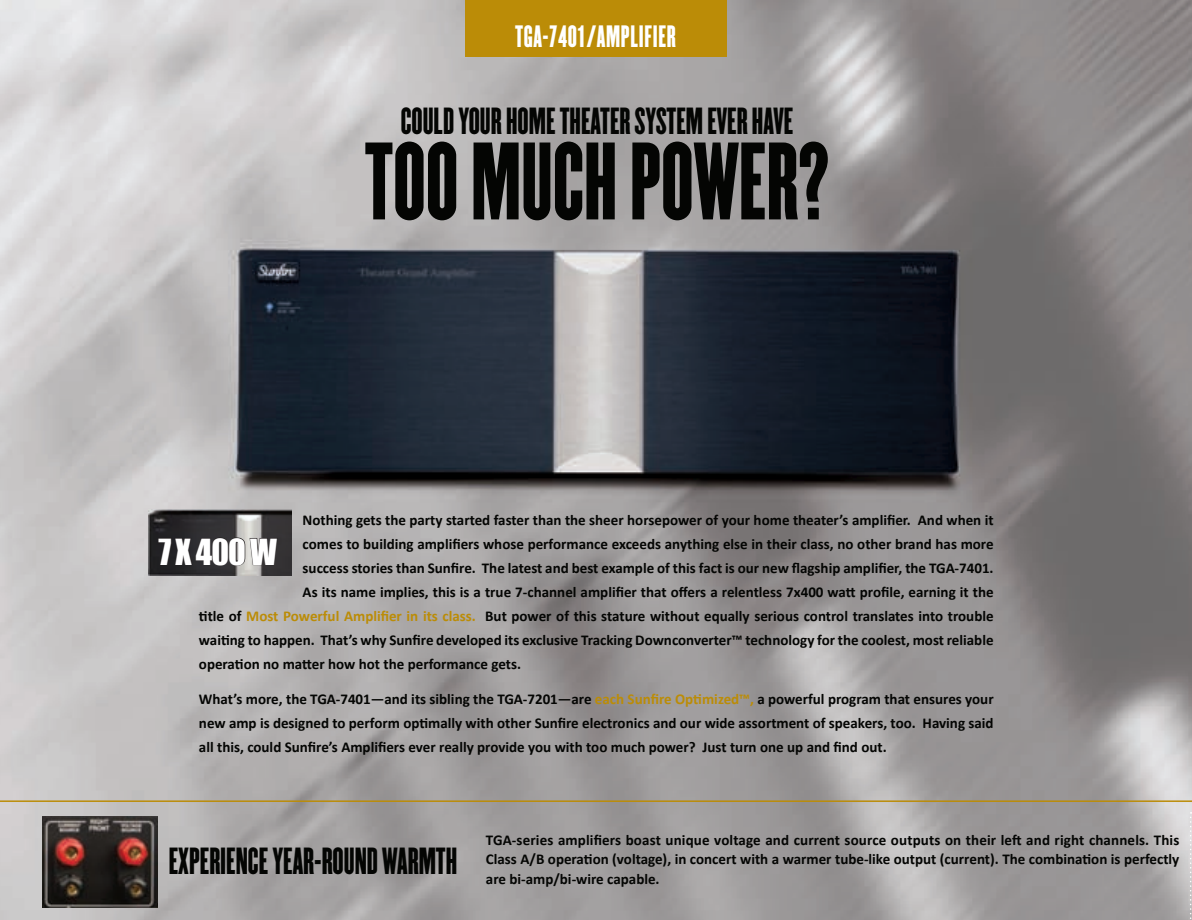
<style>
.page{position:relative;width:1192px;height:920px;background:#fff}
.page>*{position:absolute;margin:0;border:0;box-sizing:border-box;transform-origin:0 0}
.t1{font:96px "Champion HTF Featherweight";color:#040503}
.t2{font:33px "Champion HTF Featherweight";color:#040503}
.t3{font:33px "Impact";color:#fff}
.t4{font:27px "Champion HTF Featherweight";letter-spacing:.025em;color:#fff}
.t5{font:700 15px/24px "Calibri";color:#040503;text-align:justify}
.s1{color:#bb8c07}
</style>
<div class="page">
<img style="left:0;top:0;width:1191px;height:919px">
<img style="left:43px;top:816px;width:115px;height:91px">
<div style="left:465px;top:0;width:261px;height:57px;background:#bb8c07"></div>
<img style="left:148px;top:509px;width:144px;height:66px">
<svg style="left:158px;top:537px;width:120px;height:30px;background:#454445"></svg>
<hr style="left:0;top:800px;width:1191px;height:1px;background:#bb8c07">
<svg style="left:1189px;top:811px;width:3px;height:109px"></svg>
<h3 class="t4" style="left:515px;top:19px;width:162px">TGA-7401/AMPLIFIER</h3>
<h2 class="t2" style="left:401px;top:99px;width:394px">COULD YOUR HOME THEATER SYSTEM EVER HAVE</h2>
<h1 class="t1" style="left:364px;top:120px;width:466px">TOO MUCH POWER?</h1>
<p class="t5" style="left:302px;top:507px;width:692px">Nothing gets the party started faster than the sheer horsepower of your home theater’s amplifier. And when it</p>
<p class="t5" style="left:302px;top:531px;width:692px">comes to building amplifiers whose performance exceeds anything else in their class, no other brand has more</p>
<p class="t5" style="left:302px;top:555px;width:692px">success stories than Sunfire. The latest and best example of this fact is our new flagship amplifier, the TGA-7401.</p>
<p class="t5" style="left:302px;top:579px;width:692px">As its name implies, this is a true 7-channel amplifier that offers a relentless 7x400 watt profile, earning it the</p>
<p class="t5" style="left:199px;top:603px;width:796px">title of <span class="s1">Most Powerful Amplifier in its class.</span> But power of this stature without equally serious control translates into trouble</p>
<p class="t5" style="left:199px;top:627px;width:796px">waiting to happen. That’s why Sunfire developed its exclusive Tracking Downconverter™ technology for the coolest, most reliable</p>
<p class="t5" style="left:199px;top:651px;width:323px">operation no matter how hot the performance gets.</p>
<p class="t5" style="left:199px;top:686px;width:796px">What’s more, the TGA-7401—and its sibling the TGA-7201—are <span class="s1">each Sunfire Optimized™,</span> a powerful program that ensures your new amp is designed to perform optimally with other Sunfire electronics and our wide assortment of speakers, too. Having said all this, could Sunfire’s Amplifiers ever really provide you with too much power? Just turn one up and find out.</p>
<h2 class="t3" style="left:158px;top:531px;width:120px">7 X 400 W</h2>
<h2 class="t2" style="left:169px;top:839px;width:290px">EXPERIENCE YEAR-ROUND WARMTH</h2>
<p class="t5" style="left:486px;top:828px;width:695px;line-height:19.5px">TGA-series amplifiers boast unique voltage and current source outputs on their left and right channels. This Class A/B operation (voltage), in concert with a warmer tube-like output (current). The combination is perfectly are bi-amp/bi-wire capable.</p>
</div>
